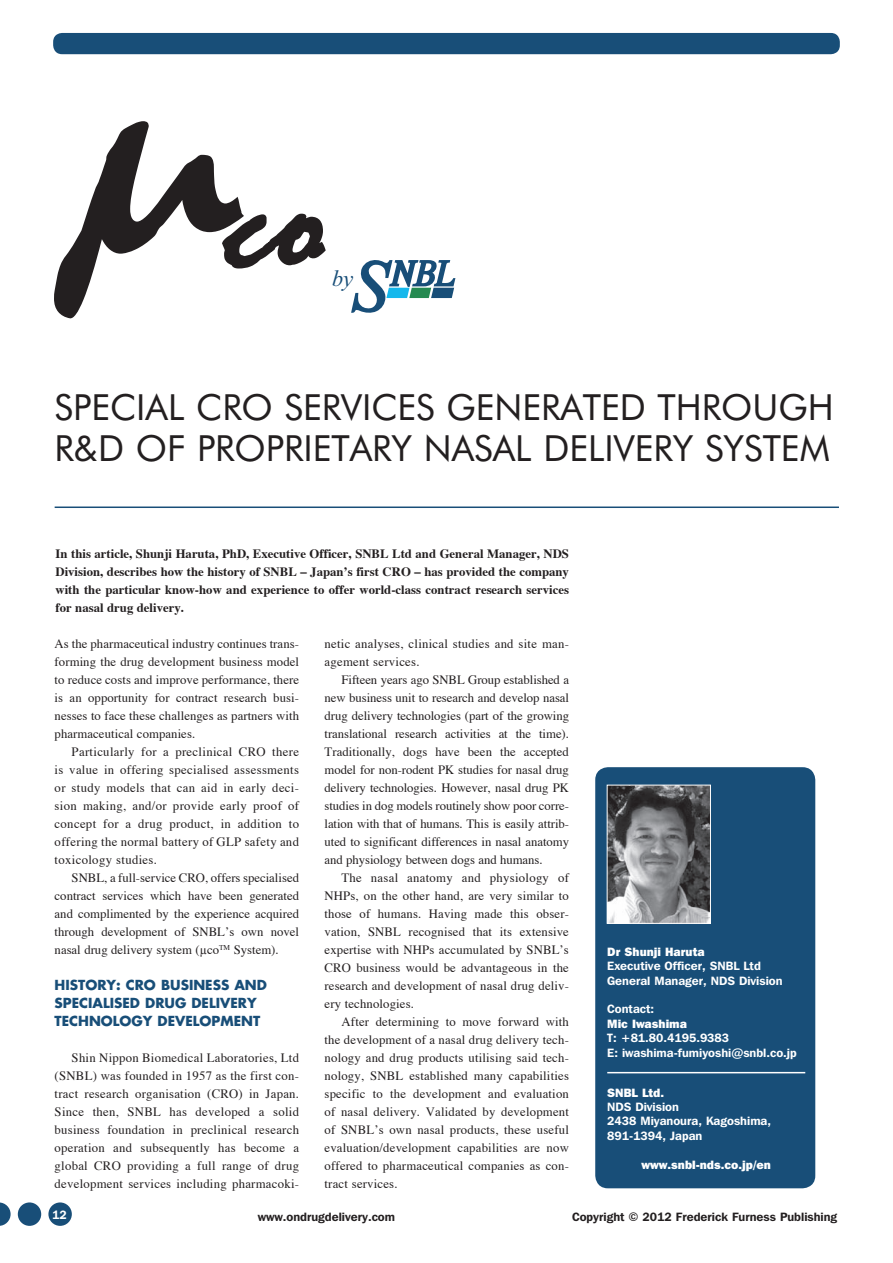
<style>
.page{position:relative;width:893px;height:1263px;background:#fff}
.page>*{position:absolute;margin:0;border:0;box-sizing:border-box;transform-origin:0 0}
.t1{font:36px/40.5px "Futura BT";color:#231f20}
.t2{font:italic 22.95px "Times New Roman";color:#184e78}
.t3{font:700 13.5px/18px "Futura";color:#184e78}
.t4{font:12.75px/18px "Times";letter-spacing:.015em;color:#231f20;text-align:justify}
.t5{font:700 12.75px/18px "Times";color:#231f20;text-align:justify}
.t6{font:600 12px/14.4px "Franklin Gothic IT Cby BT";color:#fff}
.t7{font:600 12px "Franklin Gothic IT Cby BT";color:#231f20}
.t8{font:800 12px "Franklin Gothic IT Cby BT";color:#fff}
.s1{font-family:"Times New Roman"}
</style>
<div class="page">
<div style="left:48px;top:1202px;width:24px;height:24px;background:#184e78;border-radius:50%"></div>
<div style="left:18px;top:1202px;width:23px;height:24px;background:#184e78;border-radius:50%"></div>
<svg style="left:0;top:1202px;width:11px;height:24px"></svg>
<div style="left:53px;top:33px;width:787px;height:21px;background:#184e78;border-radius:9px"></div>
<hr style="left:55px;top:506px;width:784px;height:2px;background:#184e78">
<svg style="left:54px;top:121px;width:272px;height:197px"></svg>
<svg style="left:351px;top:260px;width:104px;height:53px"></svg>
<div style="left:595px;top:767px;width:220px;height:421px;background:#184e78;border-radius:13px"></div>
<hr style="left:607px;top:1072px;width:198px;height:1px;background:#fff">
<img style="left:609px;top:787px;width:100px;height:135px">
<div style="left:607px;top:785px;width:104px;height:139px;border:1px solid #fff"></div>
<h2 class="t2" style="left:332px;top:265px;width:23px">by</h2>
<h1 class="t1" style="left:55px;top:390px;width:780px">SPECIAL CRO SERVICES GENERATED THROUGH<br>R&amp;D OF PROPRIETARY NASAL DELIVERY SYSTEM</h1>
<p class="t5" style="left:56px;top:546px;width:515px">In this article, Shunji Haruta, PhD, Executive Officer, SNBL Ltd and General Manager, NDS Division, describes how the history of SNBL – Japanʼs first CRO – has provided the company with the particular know-how and experience to offer world-class contract research services for nasal drug delivery.</p>
<p class="t4" style="left:55px;top:636px;width:246px">As the pharmaceutical industry continues trans&shy;forming the drug development business model to reduce costs and improve performance, there is an opportunity for contract research busi&shy;nesses to face these challenges as partners with pharmaceutical companies.</p>
<p class="t4" style="left:55px;top:744px;width:246px;text-indent:17px">Particularly for a preclinical CRO there is value in offering specialised assessments or study models that can aid in early deci&shy;sion making, and/or provide early proof of concept for a drug product, in addition to offering the normal battery of GLP safety and toxicology studies.</p>
<p class="t4" style="left:55px;top:870px;width:246px;text-indent:17px">SNBL, a full-service CRO, offers specialised contract services which have been generated and complimented by the experience acquired through development of SNBLʼs own novel nasal drug delivery system (<span class="s1">μ</span>co<sup>TM</sup> System).</p>
<p class="t3" style="left:55px;top:977px;width:214px">HISTORY: CRO BUSINESS AND<br>SPECIALISED DRUG DELIVERY<br>TECHNOLOGY DEVELOPMENT</p>
<p class="t4" style="left:55px;top:1050px;width:246px;text-indent:17px">Shin Nippon Biomedical Laboratories, Ltd (SNBL) was founded in 1957 as the first con&shy;tract research organisation (CRO) in Japan.<br>Since then, SNBL has developed a solid business foundation in preclinical research operation and subsequently has become a global CRO providing a full range of drug development services including pharmacoki-</p>
<p class="t4" style="left:325px;top:636px;width:246px">netic analyses, clinical studies and site man&shy;agement services.</p>
<p class="t4" style="left:325px;top:672px;width:246px;text-indent:17px">Fifteen years ago SNBL Group established a new business unit to research and develop nasal drug delivery technologies (part of the growing translational research activities at the time).<br>Traditionally, dogs have been the accepted model for non-rodent PK studies for nasal drug delivery technologies. However, nasal drug PK studies in dog models routinely show poor corre&shy;lation with that of humans. This is easily attrib&shy;uted to significant differences in nasal anatomy and physiology between dogs and humans.</p>
<p class="t4" style="left:325px;top:870px;width:246px;text-indent:17px">The nasal anatomy and physiology of NHPs, on the other hand, are very similar to those of humans. Having made this obser&shy;vation, SNBL recognised that its extensive expertise with NHPs accumulated by SNBLʼs CRO business would be advantageous in the research and development of nasal drug deliv&shy;ery technologies.</p>
<p class="t4" style="left:325px;top:1014px;width:246px;text-indent:17px">After determining to move forward with the development of a nasal drug delivery tech&shy;nology and drug products utilising said tech&shy;nology, SNBL established many capabilities specific to the development and evaluation of nasal delivery. Validated by development of SNBLʼs own nasal products, these useful evaluation/development capabilities are now offered to pharmaceutical companies as con&shy;tract services.</p>
<p class="t8" style="left:607px;top:947px;width:99px">Dr Shunji Haruta</p>
<p class="t6" style="left:607px;top:960px;width:177px">Executive Officer, SNBL Ltd<br>General Manager, NDS Division</p>
<p class="t6" style="left:607px;top:1003px;width:48px">Contact:</p>
<p class="t8" style="left:607px;top:1019px;width:81px">Mic Iwashima</p>
<p class="t6" style="left:607px;top:1032px;width:191px">T: +81.80.4195.9383<br>E: iwashima-fumiyoshi@snbl.co.jp</p>
<p class="t8" style="left:607px;top:1088px;width:58px">SNBL Ltd.</p>
<p class="t6" style="left:607px;top:1100px;width:165px">NDS Division<br>2438 Miyanoura, Kagoshima,<br>891-1394, Japan</p>
<p class="t8" style="left:642px;top:1160px;width:131px">www.snbl-nds.co.jp/en</p>
<p class="t6" style="left:52px;top:1209px;width:16px">12</p>
<p class="t7" style="left:258px;top:1212px;width:139px">www.ondrugdelivery.com</p>
<p class="t7" style="left:572px;top:1212px;width:267px">Copyright © 2012 Frederick Furness Publishing</p>
</div>
